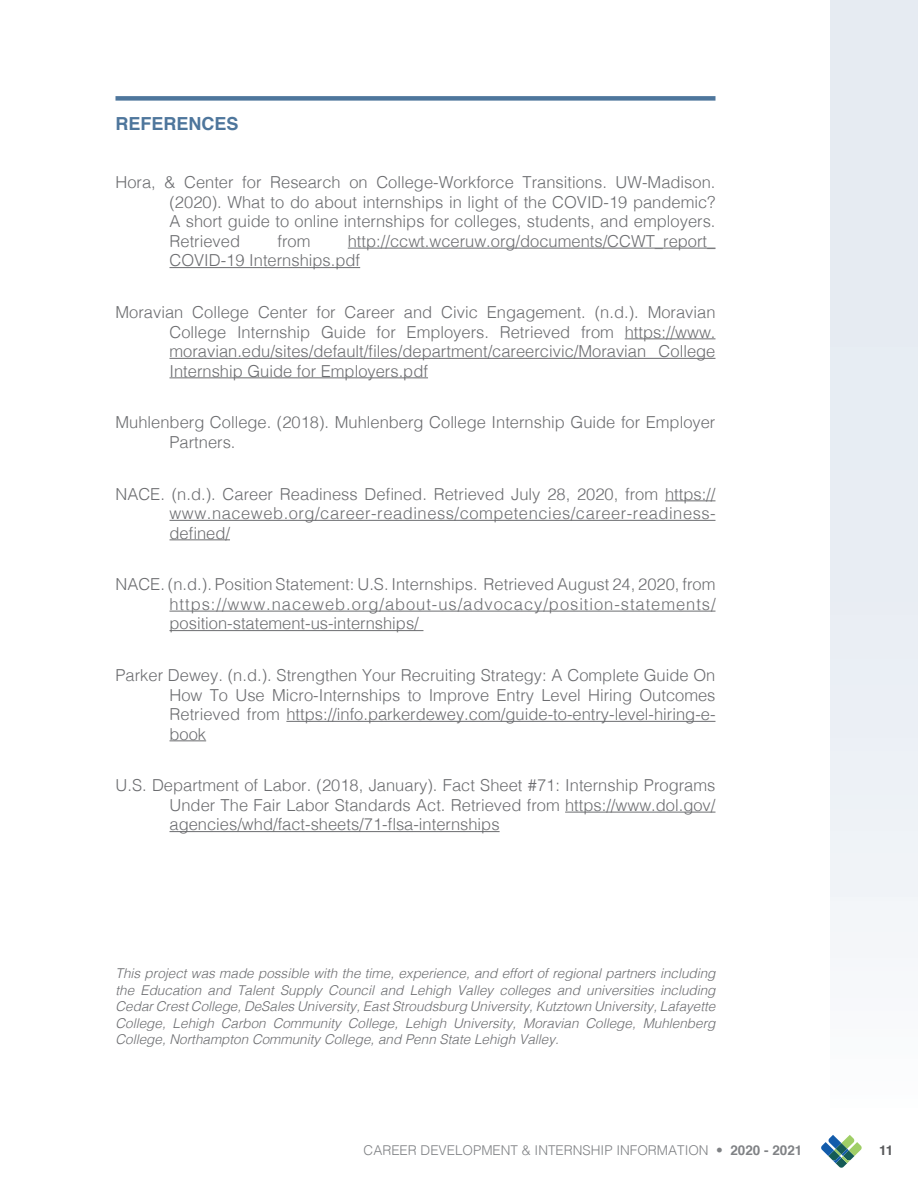
<style>
.page{position:relative;width:918px;height:1188px;background:#fff}
.page>*{position:absolute;margin:0;border:0;box-sizing:border-box;transform-origin:0 0}
.t1{font:700 18px "Helvetica";color:#4e769c}
.t2{font:300 16.5px/19.5px "Helvetica";color:#6c6d70}
.t3{font:italic 300 13.5px/16.5px "Helvetica";color:#6c6d70;text-align:justify}
.t4{font:300 13.5px "Helvetica";color:#808285}
.t5{font:700 13.5px "Helvetica";color:#57585a}
.s1{font-weight:700}
</style>
<div class="page">
<svg style="left:821px;top:1135px;width:41px;height:33px"></svg>
<hr style="left:348px;top:248px;width:367px;height:1px;background:#6c6d70">
<hr style="left:170px;top:267px;width:190px;height:1px;background:#6c6d70">
<hr style="left:625px;top:338px;width:90px;height:1px;background:#6c6d70">
<hr style="left:170px;top:358px;width:546px;height:1px;background:#6c6d70">
<hr style="left:170px;top:377px;width:258px;height:1px;background:#6c6d70">
<hr style="left:665px;top:500px;width:51px;height:1px;background:#6c6d70">
<hr style="left:170px;top:520px;width:546px;height:1px;background:#6c6d70">
<hr style="left:170px;top:539px;width:60px;height:1px;background:#6c6d70">
<hr style="left:170px;top:611px;width:546px;height:1px;background:#6c6d70">
<hr style="left:170px;top:630px;width:253px;height:1px;background:#6c6d70">
<hr style="left:286px;top:721px;width:429px;height:1px;background:#6c6d70">
<hr style="left:170px;top:740px;width:36px;height:1px;background:#6c6d70">
<hr style="left:565px;top:812px;width:150px;height:1px;background:#6c6d70">
<hr style="left:170px;top:831px;width:330px;height:1px;background:#6c6d70">
<div style="left:116px;top:96px;width:600px;height:5px;background:#4e769c"></div>
<div style="left:831px;top:0;width:87px;height:1120px;background:linear-gradient(to bottom,#e1e7f0,#f6f8fa)"></div>
<p class="t1" style="left:116px;top:109px;width:125px">REFERENCES</p>
<p class="t2" style="left:170px;top:172px;width:548px;text-indent:-54px">Hora, &amp; Center for Research on College-Workforce Transitions. UW-Madison. (2020). What to do about internships in light of the COVID-19 pandemic?<br>A short guide to online internships for colleges, students, and employers.<br>Retrieved</p>
<p class="t2" style="left:170px;top:230px;width:548px;text-indent:178px">http://ccwt.wceruw. org/documents/CCWT_report_<br>COVID-19 Internships. pdf</p>
<p class="t2" style="left:170px;top:301px;width:548px;text-indent:-54px">Moravian College Center for Career and Civic Engagement. (n. d. ). Moravian College Internship Guide for Employers. Retrieved from https://www. moravian.edu/sites/default/files/department/careercivic/Moravian College Internship Guide for Employers. pdf</p>
<p class="t2" style="left:170px;top:412px;width:547px;text-indent:-54px">Muhlenberg College. (2018). Muhlenberg College Internship Guide for Employer<br>Partners.</p>
<p class="t2" style="left:170px;top:483px;width:548px;text-align:justify;text-indent:-54px">NACE. (n.d.). Career Readiness Defined. Retrieved July 28, 2020, from https:// www. naceweb. org/career-readiness/competencies/career-readiness&shy;defined/</p>
<p class="t2" style="left:170px;top:574px;width:548px;text-align:justify;text-indent:-54px">NACE. (n. d. ). Position Statement: U. S. Internships. Retrieved August 24, 2020, from https://www. naceweb. org/about-us/advocacy/position-statements/ position-statement-us-internships/</p>
<p class="t2" style="left:170px;top:664px;width:548px;text-align:justify;text-indent:-54px">Parker Dewey. (n. d. ). Strengthen Your Recruiting Strategy: A Complete Guide On How To Use Micro-Internships to Improve Entry Level Hiring Outcomes Retrieved from https://info. parkerdewey. com/guide-to-entry-level-hiring-e&shy;book</p>
<p class="t2" style="left:170px;top:775px;width:548px;text-align:justify;text-indent:-54px">U. S. Department of Labor. (2018, January). Fact Sheet #71: Internship Programs Under The Fair Labor Standards Act. Retrieved from https://www. dol. gov/ agencies/whd/fact-sheets/71-flsa-internships</p>
<p class="t2" style="left:277px;top:230px;width:34px">from</p>
<p class="t3" style="left:116px;top:964px;width:602px">This project was made possible with the time, experience, and effort of regional partners including the Education and Talent Supply Council and Lehigh Valley colleges and universities including Cedar Crest College, DeSales University, East Stroudsburg University, Kutztown University, Lafayette College, Lehigh Carbon Community College, Lehigh University, Moravian College, Muhlenberg College, Northampton Community College, and Penn State Lehigh Valley.</p>
<p class="t4" style="left:364px;top:1138px;width:440px">CAREER DEVELOPMENT &amp; INTERNSHIP INFORMATION • <span class="s1">2020 - 2021</span></p>
<p class="t5" style="left:879px;top:1139px;width:16px">11</p>
</div>
